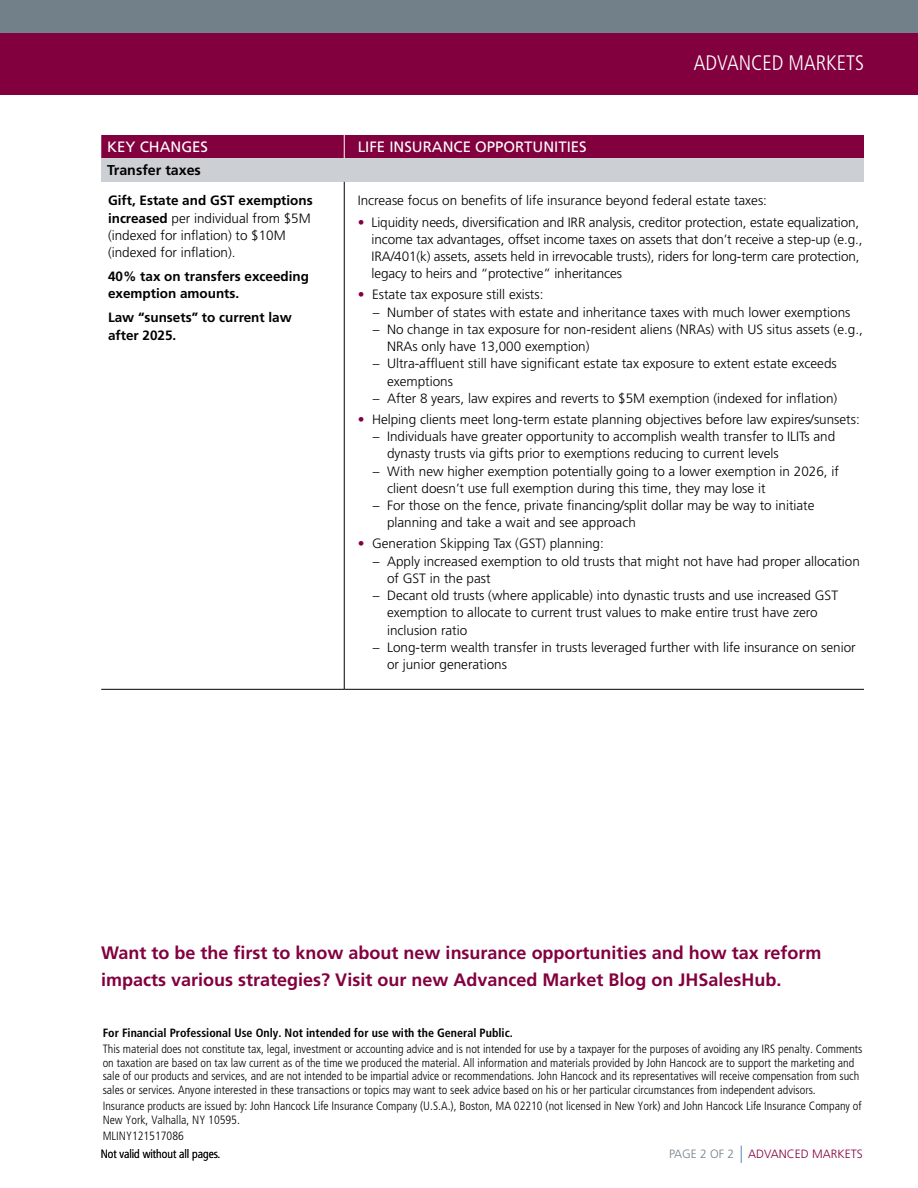
<style>
.page{position:relative;width:918px;height:1188px;background:#fff}
.page>*{position:absolute;margin:0;border:0;box-sizing:border-box;transform-origin:0 0}
.t1{font:300 condensed 21px "Frutiger";color:#fff}
.t2{font:700 18px/27px "Frutiger";color:#83003f}
.t3{font:15px "Frutiger";color:#fff}
.t4{font:700 14.25px "Frutiger";color:#000}
.t5{font:300 13.5px/17.2px "Frutiger";color:#000}
.t6{font:700 13.5px/17.2px "Frutiger";color:#000}
.t7{font:300 condensed 12px/13.5px "Frutiger LT Pro";color:#000}
.t8{font:700 condensed 12px "Frutiger LT Pro";color:#000}
.t9{font:300 12px "Frutiger LT Pro";color:#83003f}
.s1{font-weight:700}
.s2{color:#83003f}
.s3{color:#72808a}
</style>
<div class="page">
<div style="left:0;top:10px;width:918px;height:84px;background:#83003f"></div>
<div style="left:0;top:0;width:918px;height:33px;background:#72808a"></div>
<svg style="left:741px;top:1146px;width:1px;height:17px"></svg>
<div style="left:101px;top:158px;width:763px;height:24px;background:#ccd0d5"></div>
<hr style="left:344px;top:182px;width:1px;height:507px;background:#000">
<hr style="left:101px;top:689px;width:243px;height:1px;background:#000">
<hr style="left:344px;top:689px;width:520px;height:1px;background:#000">
<div style="left:101px;top:135px;width:763px;height:23px;background:#83003f"></div>
<h1 class="t1" style="left:694px;top:51px;width:172px">ADVANCED MARKETS</h1>
<p class="t3" style="left:107px;top:138px;width:102px">KEY CHANGES</p>
<p class="t3" style="left:358px;top:138px;width:230px">LIFE INSURANCE OPPORTUNITIES</p>
<p class="t4" style="left:107px;top:162px;width:95px">Transfer taxes</p>
<p class="t5" style="left:108px;top:192px;width:206px"><span class="s1">Gift, Estate and GST exemptions increased</span> per individual from $5M (indexed for inflation) to $10M (indexed for inflation).</p>
<p class="t6" style="left:108px;top:268px;width:203px">40% tax on transfers exceeding exemption amounts.</p>
<p class="t6" style="left:108px;top:309px;width:185px">Law “sunsets” to current law after 2025.</p>
<p class="t5" style="left:358px;top:192px;width:411px">Increase focus on benefits of life insurance beyond federal estate taxes:</p>
<p class="t5" style="left:372px;top:213px;width:492px;text-indent:-14px"><span class="s2">•</span> Liquidity needs, diversification and IRR analysis, creditor protection, estate equalization, income tax advantages, offset income taxes on assets that don’t receive a step-up (e.g., IRA/401(k) assets, assets held in irrevocable trusts), riders for long-term care protection, legacy to heirs and “protective” inheritances</p>
<p class="t5" style="left:358px;top:286px;width:187px"><span class="s2">•</span> Estate tax exposure still exists:</p>
<p class="t5" style="left:373px;top:303px;width:479px">– Number of states with estate and inheritance taxes with much lower exemptions</p>
<p class="t5" style="left:387px;top:321px;width:477px;text-indent:-14px">– No change in tax exposure for non-resident aliens (NRAs) with US situs assets (e.g.,<br>NRAs only have 13,000 exemption)</p>
<p class="t5" style="left:387px;top:355px;width:451px;text-indent:-14px">– Ultra-affluent still have significant estate tax exposure to extent estate exceeds exemptions</p>
<p class="t5" style="left:373px;top:390px;width:466px">– After 8 years, law expires and reverts to $5M exemption (indexed for inflation)</p>
<p class="t5" style="left:358px;top:411px;width:504px"><span class="s2">•</span> Helping clients meet long-term estate planning objectives before law expires/sunsets:</p>
<p class="t5" style="left:387px;top:428px;width:450px;text-indent:-14px">– Individuals have greater opportunity to accomplish wealth transfer to ILITs and dynasty trusts via gifts prior to exemptions reducing to current levels</p>
<p class="t5" style="left:387px;top:463px;width:453px;text-indent:-14px">– With new higher exemption potentially going to a lower exemption in 2026, if client doesn’t use full exemption during this time, they may lose it</p>
<p class="t5" style="left:387px;top:497px;width:429px;text-indent:-14px">– For those on the fence, private financing/split dollar may be way to initiate planning and take a wait and see approach</p>
<p class="t5" style="left:358px;top:535px;width:248px"><span class="s2">•</span> Generation Skipping Tax (GST) planning:</p>
<p class="t5" style="left:387px;top:553px;width:474px;text-indent:-14px">– Apply increased exemption to old trusts that might not have had proper allocation of GST in the past</p>
<p class="t5" style="left:387px;top:587px;width:453px;text-indent:-14px">– Decant old trusts (where applicable) into dynastic trusts and use increased GST exemption to allocate to current trust values to make entire trust have zero inclusion ratio</p>
<p class="t5" style="left:387px;top:639px;width:470px;text-indent:-14px">– Long-term wealth transfer in trusts leveraged further with life insurance on senior or junior generations</p>
<h2 class="t2" style="left:101px;top:939px;width:722px">Want to be the first to know about new insurance opportunities and how tax reform impacts various strategies? Visit our new Advanced Market Blog on JHSalesHub.</h2>
<p class="t8" style="left:103px;top:1026px;width:412px">For Financial Professional Use Only. Not intended for use with the General Public.</p>
<p class="t7" style="left:103px;top:1043px;width:761px">This material does not constitute tax, legal, investment or accounting advice and is not intended for use by a taxpayer for the purposes of avoiding any IRS penalty. Comments on taxation are based on tax law current as of the time we produced the material. All information and materials provided by John Hancock are to support the marketing and sale of our products and services, and are not intended to be impartial advice or recommendations. John Hancock and its representatives will receive compensation from such sales or services. Anyone interested in these transactions or topics may want to seek advice based on his or her particular circumstances from independent advisors.</p>
<p class="t7" style="left:103px;top:1100px;width:760px">Insurance products are issued by: John Hancock Life Insurance Company (U.S.A.), Boston, MA 02210 (not licensed in New York) and John Hancock Life Insurance Company of<br>New York, Valhalla, NY 10595.</p>
<p class="t7" style="left:103px;top:1130px;width:83px">MLINY121517086</p>
<p class="t7" style="left:101px;top:1148px;width:121px">Not valid without all pages.</p>
<p class="t9" style="left:669px;top:1147px;width:195px"><span class="s3">PAGE 2 OF 2</span> ADVANCED MARKETS</p>
</div>
